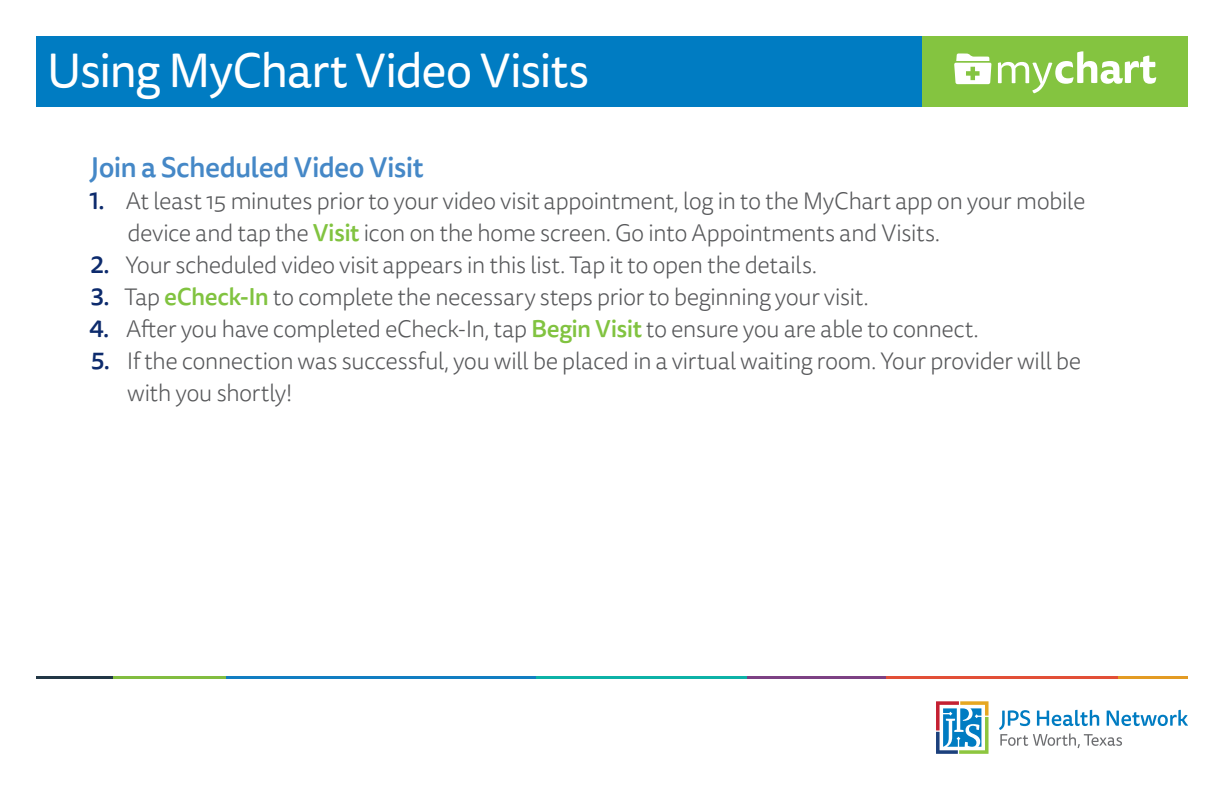
<style>
.page{position:relative;width:1224px;height:792px;background:#fff}
.page>*{position:absolute;margin:0;border:0;box-sizing:border-box;transform-origin:0 0}
.t1{font:48px "Tisa Sans OT";letter-spacing:-.03em;color:#fff}
.t2{font:500 28px "Tisa Sans OT";letter-spacing:-.025em;color:#4588c7}
.t3{font:300 24px/32px "Tisa Sans OT";letter-spacing:-.03em;color:#57585a}
.s1{font-weight:500;color:#0d2b6d}
.s2{font-weight:500;color:#81c340}
</style>
<div class="page">
<div style="left:36px;top:36px;width:893px;height:70px;background:#007cc2"></div>
<div style="left:922px;top:36px;width:266px;height:70px;background:#84c440"></div>
<svg style="left:936px;top:701px;width:53px;height:53px"></svg>
<svg style="left:999px;top:710px;width:189px;height:38px"></svg>
<hr style="left:36px;top:676px;width:86px;height:3px;background:#223746">
<hr style="left:127px;top:676px;width:411px;height:3px;background:#127ec2">
<hr style="left:537px;top:676px;width:213px;height:3px;background:#0db2a7">
<hr style="left:747px;top:676px;width:316px;height:3px;background:#7d4184">
<hr style="left:887px;top:676px;width:234px;height:3px;background:#e24f37">
<hr style="left:1118px;top:676px;width:70px;height:3px;background:#e39b23">
<hr style="left:113px;top:676px;width:113px;height:3px;background:#82bd40">
<svg style="left:998px;top:51px;width:158px;height:42px"></svg>
<svg style="left:954px;top:53px;width:38px;height:31px"></svg>
<h1 class="t1" style="left:47px;top:41px;width:544px">Using MyChart Video Visits</h1>
<p class="t2" style="left:90px;top:149px;width:335px">Join a Scheduled Video Visit</p>
<p class="t3" style="left:127px;top:186px;width:960px;text-indent:-38px"><span class="s1">1.</span> At least 15 minutes prior to your video visit appointment, log in to the MyChart app on your mobile device and tap the <span class="s2">Visit</span> icon on the home screen. Go into Appointments and Visits.</p>
<p class="t3" style="left:91px;top:250px;width:728px"><span class="s1">2.</span> Your scheduled video visit appears in this list. Tap it to open the details.</p>
<p class="t3" style="left:91px;top:282px;width:780px"><span class="s1">3.</span> Tap <span class="s2">eCheck-In</span> to complete the necessary steps prior to beginning your visit.</p>
<p class="t3" style="left:90px;top:314px;width:891px"><span class="s1">4.</span> After you have completed eCheck-In, tap <span class="s2">Begin Visit</span> to ensure you are able to connect.</p>
<p class="t3" style="left:127px;top:346px;width:956px;text-indent:-36px"><span class="s1">5.</span> If the connection was successful, you will be placed in a virtual waiting room. Your provider will be with you shortly!</p>
</div>
